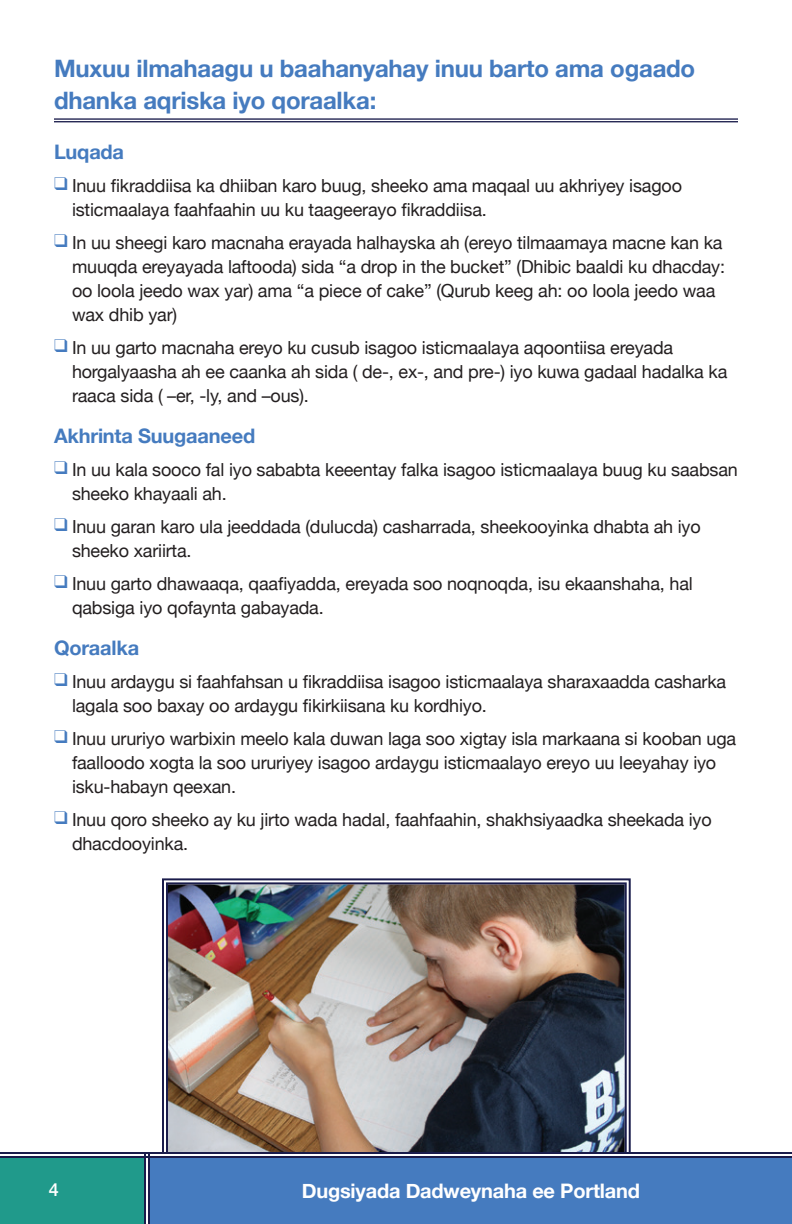
<style>
.page{position:relative;width:792px;height:1224px;background:#fff}
.page>*{position:absolute;margin:0;border:0;box-sizing:border-box;transform-origin:0 0}
.t1{font:700 24px/32px "Helvetica Neue";letter-spacing:-.01em;color:#457bbf}
.t2{font:700 20px "Helvetica Neue";letter-spacing:-.01em;color:#fff}
.t3{font:700 20px "Helvetica Neue";letter-spacing:-.01em;color:#457bbf}
.t4{font:18px/24px "Helvetica Neue";letter-spacing:-.01em;color:#231f20}
.t5{font:500 18px "Helvetica Neue";color:#fff}
.s1{color:#457bbf}
</style>
<div class="page">
<img style="left:162px;top:878px;width:469px;height:274px">
<div style="left:166px;top:882px;width:461px;height:284px;border:2px solid #1a1c4b"></div>
<div style="left:149px;top:1157px;width:643px;height:67px;background:#457bbf"></div>
<div style="left:0;top:1157px;width:145px;height:67px;background:#209a8b"></div>
<div style="left:0;top:1152px;width:792px;height:6px;background:#fff"></div>
<hr style="left:0;top:1152px;width:792px;height:2px;background:#1a1c4b">
<hr style="left:0;top:1156px;width:792px;height:2px;background:#1a1c4b">
<hr style="left:54px;top:118px;width:684px;height:2px;background:#1a1c4b">
<hr style="left:54px;top:121px;width:684px;height:1px;background:#1a1c4b">
<hr style="left:148px;top:1153px;width:2px;height:71px;background:#1a1c4b">
<hr style="left:144px;top:1153px;width:2px;height:71px;background:#1a1c4b">
<h1 class="t1" style="left:54px;top:53px;width:643px">Muxuu ilmahaagu u baahanyahay inuu barto ama ogaado dhanka aqriska iyo qoraalka:</h1>
<p class="t3" style="left:54px;top:137px;width:72px">Luqada</p>
<p class="t4" style="left:72px;top:175px;width:612px;text-indent:-18px"><span class="s1">❑</span> Inuu fikraddiisa ka dhiiban karo buug, sheeko ama maqaal uu akhriyey isagoo isticmaalaya faahfaahin uu ku taageerayo fikraddiisa.</p>
<p class="t4" style="left:72px;top:232px;width:655px;text-indent:-18px"><span class="s1">❑</span> In uu sheegi karo macnaha erayada halhayska ah (ereyo tilmaamaya macne kan ka muuqda ereyayada laftooda) sida “a drop in the bucket” (Dhibic baaldi ku dhacday: oo loola jeedo wax yar) ama “a piece of cake” (Qurub keeg ah: oo loola jeedo waa wax dhib yar)</p>
<p class="t4" style="left:72px;top:337px;width:657px;text-indent:-18px"><span class="s1">❑</span> In uu garto macnaha ereyo ku cusub isagoo isticmaalaya aqoontiisa ereyada horgalyaasha ah ee caanka ah sida ( de-, ex-, and pre-) iyo kuwa gadaal hadalka ka raaca sida ( –er, -ly, and –ous).</p>
<p class="t3" style="left:54px;top:421px;width:203px">Akhrinta Suugaaneed</p>
<p class="t4" style="left:72px;top:459px;width:667px;text-indent:-18px"><span class="s1">❑</span> In uu kala sooco fal iyo sababta keeentay falka isagoo isticmaalaya buug ku saabsan sheeko khayaali ah.</p>
<p class="t4" style="left:72px;top:516px;width:630px;text-indent:-18px"><span class="s1">❑</span> Inuu garan karo ula jeeddada (dulucda) casharrada, sheekooyinka dhabta ah iyo sheeko xariirta.</p>
<p class="t4" style="left:72px;top:573px;width:622px;text-indent:-18px"><span class="s1">❑</span> Inuu garto dhawaaqa, qaafiyadda, ereyada soo noqnoqda, isu ekaanshaha, hal qabsiga iyo qofaynta gabayada.</p>
<p class="t3" style="left:54px;top:633px;width:87px">Qoraalka</p>
<p class="t4" style="left:72px;top:671px;width:656px;text-indent:-18px"><span class="s1">❑</span> Inuu ardaygu si faahfahsan u fikraddiisa isagoo isticmaalaya sharaxaadda casharka lagala soo baxay oo ardaygu fikirkiisana ku kordhiyo.</p>
<p class="t4" style="left:72px;top:728px;width:666px;text-indent:-18px"><span class="s1">❑</span> Inuu ururiyo warbixin meelo kala duwan laga soo xigtay isla markaana si kooban uga faalloodo xogta la soo ururiyey isagoo ardaygu isticmaalayo ereyo uu leeyahay iyo isku-habayn qeexan.</p>
<p class="t4" style="left:72px;top:809px;width:641px;text-indent:-18px"><span class="s1">❑</span> Inuu qoro sheeko ay ku jirto wada hadal, faahfaahin, shakhsiyaadka sheekada iyo dhacdooyinka.</p>
<p class="t5" style="left:49px;top:1175px;width:12px">4</p>
<p class="t2" style="left:359px;top:1176px;width:225px">Portland Public Schools</p>
<p class="t2" style="left:302px;top:1176px;width:340px">Dugsiyada Dadweynaha ee Portland</p>
</div>
